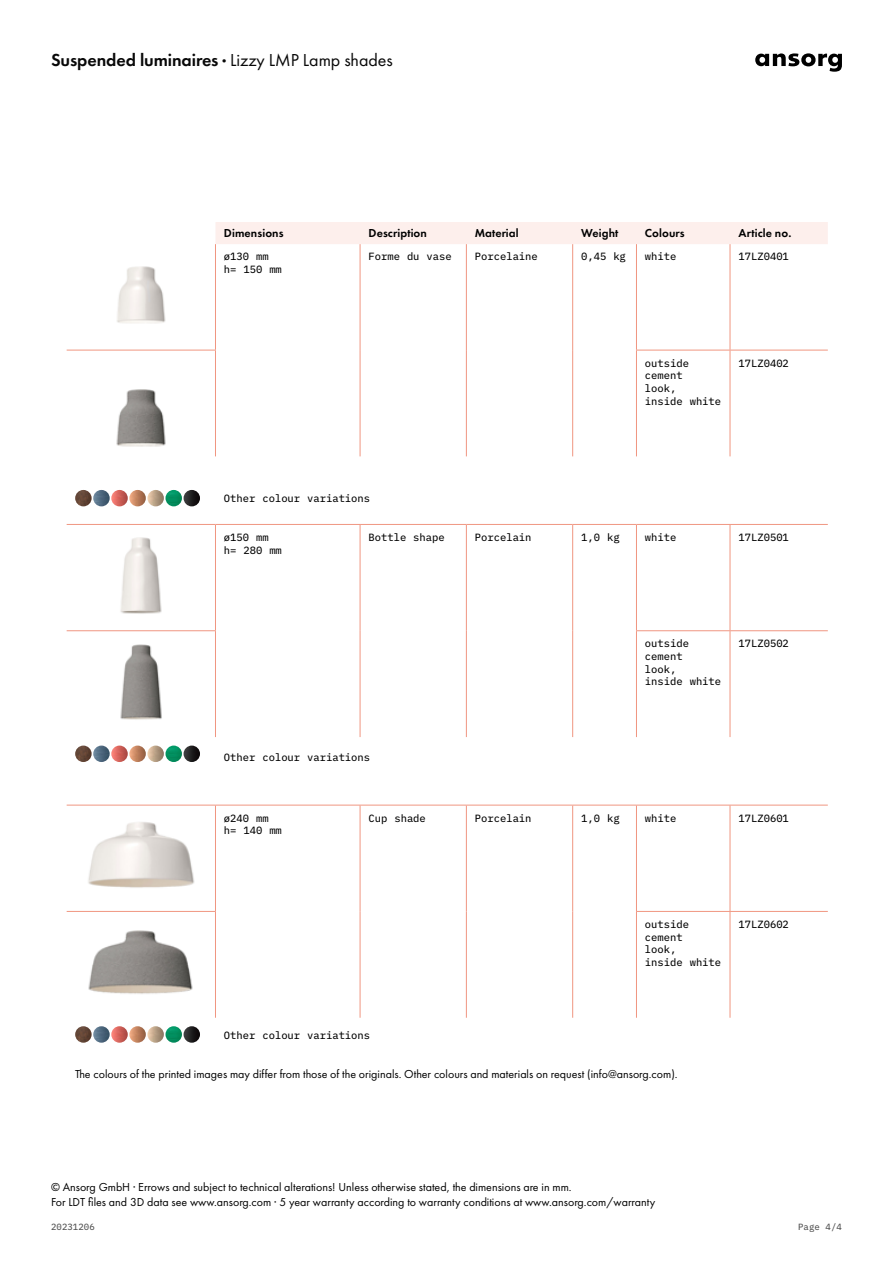
<style>
.page{position:relative;width:893px;height:1263px;background:#fff}
.page>*{position:absolute;margin:0;border:0;box-sizing:border-box;transform-origin:0 0}
.t1{font:600 18px "Futura PT";letter-spacing:-.005em;color:#080808}
.t2{font:12px/15px "Futura PT";color:#000}
.t3{font:600 12px "Futura PT";letter-spacing:.005em;color:#000}
.t4{font:10.5px/12.6px "IBM Plex Mono Text";color:#000}
.t5{font:9px "IBM Plex Mono Text";letter-spacing:.01em;color:#4d4d4d}
.s1{font-weight:400}
</style>
<div class="page">
<svg style="left:755px;top:53px;width:87px;height:19px"></svg>
<div style="left:216px;top:222px;width:612px;height:22px;background:#fdefec"></div>
<hr style="left:67px;top:524px;width:148px;height:1px;background:#f09681">
<hr style="left:215px;top:524px;width:145px;height:1px;background:#f09681">
<hr style="left:215px;top:244px;width:1px;height:106px;background:#f09681">
<hr style="left:360px;top:244px;width:1px;height:106px;background:#f09681">
<hr style="left:466px;top:244px;width:1px;height:106px;background:#f09681">
<hr style="left:572px;top:244px;width:1px;height:106px;background:#f09681">
<hr style="left:360px;top:350px;width:1px;height:106px;background:#f09681">
<hr style="left:466px;top:350px;width:1px;height:106px;background:#f09681">
<hr style="left:572px;top:350px;width:1px;height:106px;background:#f09681">
<hr style="left:636px;top:244px;width:1px;height:106px;background:#f09681">
<hr style="left:730px;top:244px;width:1px;height:106px;background:#f09681">
<hr style="left:67px;top:350px;width:149px;height:1px;background:#f09681">
<hr style="left:215px;top:350px;width:1px;height:106px;background:#f09681">
<hr style="left:636px;top:350px;width:94px;height:1px;background:#f09681">
<hr style="left:636px;top:350px;width:1px;height:106px;background:#f09681">
<hr style="left:730px;top:350px;width:98px;height:1px;background:#f09681">
<hr style="left:730px;top:350px;width:1px;height:106px;background:#f09681">
<hr style="left:360px;top:524px;width:106px;height:1px;background:#f09681">
<hr style="left:466px;top:524px;width:107px;height:1px;background:#f09681">
<hr style="left:466px;top:525px;width:1px;height:106px;background:#f09681">
<hr style="left:573px;top:524px;width:63px;height:1px;background:#f09681">
<hr style="left:572px;top:525px;width:1px;height:106px;background:#f09681">
<hr style="left:466px;top:631px;width:1px;height:106px;background:#f09681">
<hr style="left:572px;top:631px;width:1px;height:106px;background:#f09681">
<hr style="left:636px;top:524px;width:94px;height:1px;background:#f09681">
<hr style="left:636px;top:525px;width:1px;height:105px;background:#f09681">
<hr style="left:730px;top:524px;width:98px;height:1px;background:#f09681">
<hr style="left:730px;top:525px;width:1px;height:105px;background:#f09681">
<hr style="left:636px;top:631px;width:1px;height:106px;background:#f09681">
<hr style="left:730px;top:631px;width:1px;height:106px;background:#f09681">
<hr style="left:360px;top:525px;width:1px;height:106px;background:#f09681">
<hr style="left:360px;top:631px;width:1px;height:106px;background:#f09681">
<hr style="left:215px;top:525px;width:1px;height:105px;background:#f09681">
<hr style="left:215px;top:631px;width:1px;height:106px;background:#f09681">
<hr style="left:67px;top:630px;width:149px;height:1px;background:#f09681">
<hr style="left:636px;top:630px;width:94px;height:1px;background:#f09681">
<hr style="left:730px;top:630px;width:98px;height:1px;background:#f09681">
<hr style="left:67px;top:805px;width:148px;height:1px;background:#f09681">
<hr style="left:215px;top:805px;width:145px;height:1px;background:#f09681">
<hr style="left:215px;top:805px;width:1px;height:106px;background:#f09681">
<hr style="left:360px;top:805px;width:106px;height:1px;background:#f09681">
<hr style="left:360px;top:805px;width:1px;height:106px;background:#f09681">
<hr style="left:466px;top:805px;width:107px;height:1px;background:#f09681">
<hr style="left:466px;top:805px;width:1px;height:106px;background:#f09681">
<hr style="left:573px;top:805px;width:63px;height:1px;background:#f09681">
<hr style="left:572px;top:805px;width:1px;height:106px;background:#f09681">
<hr style="left:360px;top:911px;width:1px;height:107px;background:#f09681">
<hr style="left:466px;top:911px;width:1px;height:107px;background:#f09681">
<hr style="left:572px;top:911px;width:1px;height:107px;background:#f09681">
<hr style="left:636px;top:805px;width:94px;height:1px;background:#f09681">
<hr style="left:636px;top:805px;width:1px;height:106px;background:#f09681">
<hr style="left:730px;top:805px;width:98px;height:1px;background:#f09681">
<hr style="left:730px;top:805px;width:1px;height:106px;background:#f09681">
<hr style="left:67px;top:911px;width:149px;height:1px;background:#f09681">
<hr style="left:215px;top:912px;width:1px;height:106px;background:#f09681">
<hr style="left:636px;top:911px;width:94px;height:1px;background:#f09681">
<hr style="left:636px;top:912px;width:1px;height:106px;background:#f09681">
<hr style="left:730px;top:911px;width:98px;height:1px;background:#f09681">
<hr style="left:730px;top:912px;width:1px;height:106px;background:#f09681">
<img style="left:117px;top:266px;width:49px;height:58px">
<img style="left:116px;top:389px;width:50px;height:58px">
<img style="left:120px;top:537px;width:42px;height:77px">
<img style="left:120px;top:644px;width:42px;height:76px">
<img style="left:93px;top:745px;width:17px;height:17px;border-radius:8px">
<img style="left:111px;top:745px;width:17px;height:17px;border-radius:8px">
<img style="left:147px;top:745px;width:17px;height:17px;border-radius:8px">
<img style="left:75px;top:745px;width:17px;height:17px;border-radius:8px">
<img style="left:165px;top:745px;width:17px;height:17px;border-radius:8px">
<img style="left:184px;top:745px;width:16px;height:17px;border-radius:8px">
<img style="left:129px;top:745px;width:17px;height:17px;border-radius:8px">
<img style="left:88px;top:822px;width:107px;height:66px">
<img style="left:88px;top:930px;width:105px;height:64px">
<img style="left:93px;top:1026px;width:17px;height:17px;border-radius:8px">
<img style="left:111px;top:1026px;width:17px;height:17px;border-radius:8px">
<img style="left:147px;top:1026px;width:17px;height:17px;border-radius:8px">
<img style="left:75px;top:1026px;width:17px;height:17px;border-radius:8px">
<img style="left:165px;top:1026px;width:17px;height:17px;border-radius:8px">
<img style="left:184px;top:1026px;width:16px;height:17px;border-radius:8px">
<img style="left:129px;top:1026px;width:17px;height:17px;border-radius:8px">
<img style="left:93px;top:490px;width:17px;height:16px;border-radius:8px">
<img style="left:111px;top:490px;width:17px;height:16px;border-radius:8px">
<img style="left:147px;top:490px;width:17px;height:16px;border-radius:8px">
<img style="left:75px;top:490px;width:17px;height:16px;border-radius:8px">
<img style="left:165px;top:490px;width:17px;height:16px;border-radius:8px">
<img style="left:184px;top:490px;width:16px;height:16px;border-radius:8px">
<img style="left:129px;top:490px;width:17px;height:16px;border-radius:8px">
<h1 class="t1" style="left:51px;top:49px;width:343px">Suspended luminaires · <span class="s1">Lizzy LMP Lamp shades</span></h1>
<p class="t3" style="left:224px;top:226px;width:61px">Dimensions</p>
<p class="t3" style="left:369px;top:226px;width:60px">Description</p>
<p class="t3" style="left:475px;top:226px;width:45px">Material</p>
<p class="t3" style="left:581px;top:226px;width:39px">Weight</p>
<p class="t3" style="left:645px;top:226px;width:41px">Colours</p>
<p class="t3" style="left:738px;top:226px;width:54px">Article no.</p>
<p class="t4" style="left:224px;top:250px;width:59px">ø130 mm h= 150 mm</p>
<p class="t4" style="left:369px;top:250px;width:85px">Forme du vase</p>
<p class="t4" style="left:475px;top:250px;width:64px">Porcelaine</p>
<p class="t4" style="left:581px;top:250px;width:46px">0,45 kg</p>
<p class="t4" style="left:645px;top:250px;width:33px">white</p>
<p class="t4" style="left:738px;top:250px;width:52px">17LZ0401</p>
<p class="t4" style="left:645px;top:356px;width:78px">outside cement<br>look,<br>inside white</p>
<p class="t4" style="left:738px;top:356px;width:52px">17LZ0402</p>
<p class="t4" style="left:224px;top:491px;width:148px">Other colour variations</p>
<p class="t4" style="left:224px;top:530px;width:59px">ø150 mm h= 280 mm</p>
<p class="t4" style="left:369px;top:530px;width:78px">Bottle shape</p>
<p class="t4" style="left:475px;top:530px;width:58px">Porcelain</p>
<p class="t4" style="left:581px;top:530px;width:40px">1,0 kg</p>
<p class="t4" style="left:645px;top:530px;width:33px">white</p>
<p class="t4" style="left:738px;top:530px;width:52px">17LZ0501</p>
<p class="t4" style="left:224px;top:750px;width:148px">Other colour variations</p>
<p class="t4" style="left:645px;top:637px;width:78px">outside cement<br>look,<br>inside white</p>
<p class="t4" style="left:738px;top:637px;width:52px">17LZ0502</p>
<p class="t4" style="left:224px;top:811px;width:59px">ø240 mm h= 140 mm</p>
<p class="t4" style="left:369px;top:811px;width:59px">Cup shade</p>
<p class="t4" style="left:475px;top:811px;width:58px">Porcelain</p>
<p class="t4" style="left:581px;top:811px;width:40px">1,0 kg</p>
<p class="t4" style="left:645px;top:811px;width:33px">white</p>
<p class="t4" style="left:738px;top:811px;width:52px">17LZ0601</p>
<p class="t4" style="left:645px;top:917px;width:78px">outside cement<br>look,<br>inside white</p>
<p class="t4" style="left:738px;top:917px;width:52px">17LZ0602</p>
<p class="t4" style="left:224px;top:1028px;width:148px">Other colour variations</p>
<p class="t2" style="left:75px;top:1066px;width:604px">The colours of the printed images may differ from those of the originals. Other colours and materials on request (info@ansorg.com).</p>
<p class="t2" style="left:51px;top:1179px;width:606px">© Ansorg GmbH · Errows and subject to technical alterations! Unless otherwise stated, the dimensions are in mm.<br>For LDT files and 3D data see www.ansorg.com · 5 year warranty according to warranty conditions at www.ansorg.com/warranty</p>
<p class="t5" style="left:798px;top:1220px;width:45px">Page 4/4</p>
<p class="t5" style="left:51px;top:1220px;width:45px">20231206</p>
<p class="t5" style="left:804px;top:1220px;width:40px">Page 91</p>
</div>
